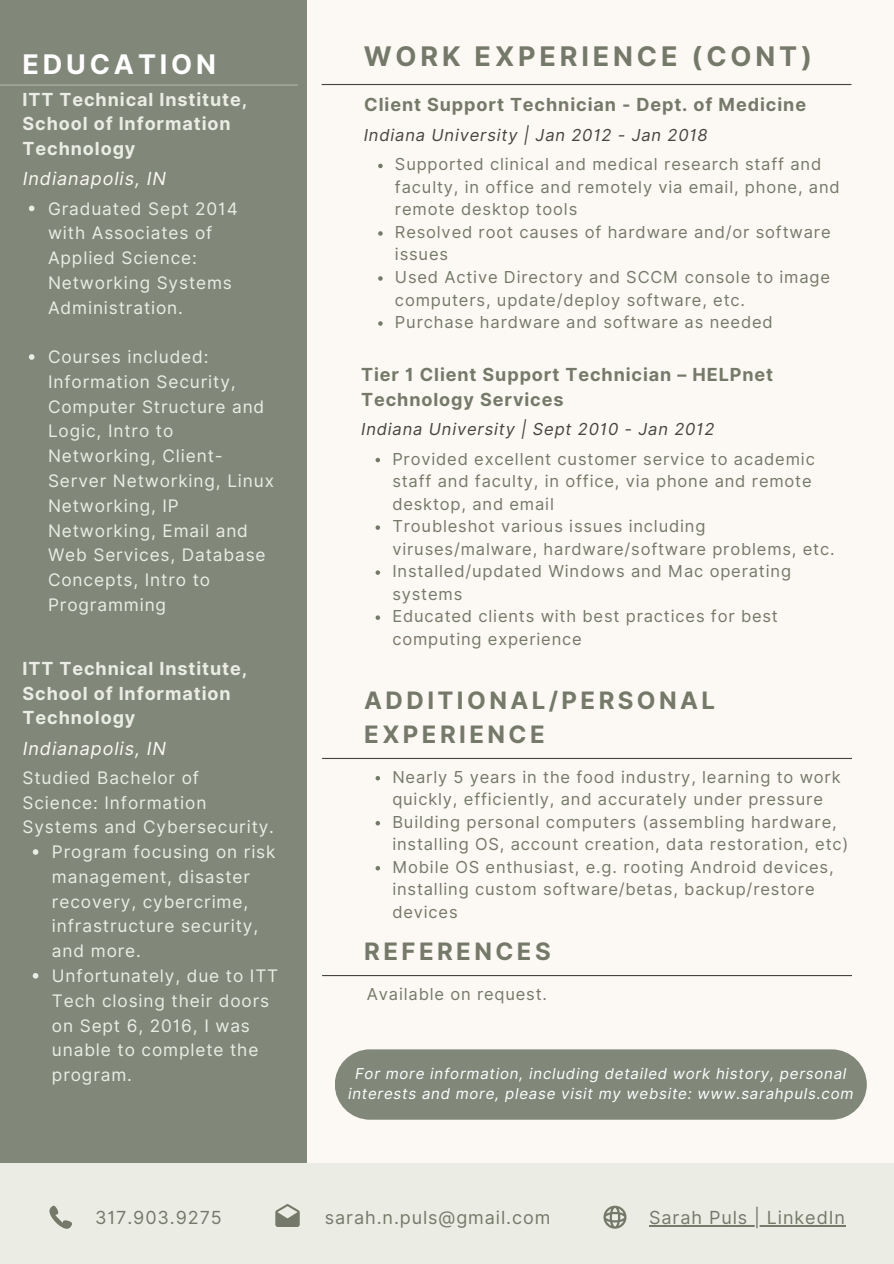
<style>
.page{position:relative;width:894px;height:1264px;background:#fff}
.page>*{position:absolute;margin:0;border:0;box-sizing:border-box;transform-origin:0 0}
.t1{font:700 27px "Inter";letter-spacing:.14em;color:#757969}
.t2{font:700 27px "Inter";letter-spacing:.14em;color:#fff}
.t3{font:700 24px/33.8px "Inter";letter-spacing:.145em;color:#757969}
.t4{font:700 18px/24.8px "Inter";letter-spacing:.05em;color:#ebede5}
.t5{font:700 18px/24.8px "Inter";letter-spacing:.05em;color:#757969}
.t6{font:18px "Inter";letter-spacing:.05em;color:#757969}
.t7{font:italic 18px "Inter";letter-spacing:.05em;color:#fcf9f4}
.t8{font:17.25px/24.8px "Inter";letter-spacing:.05em;color:#ebede5}
.t9{font:16.5px/22.5px "Inter";letter-spacing:.05em;color:#757969}
.t10{font:italic 16.5px "Inter";letter-spacing:.05em;color:#444440}
.t11{font:italic 15px/20.2px "Inter";letter-spacing:.05em;color:#fff;text-align:center}
</style>
<div class="page">
<div style="left:0;top:0;width:893px;height:1263px;background:#fcf9f4"></div>
<div style="left:0;top:0;width:306px;height:1263px;background:#81887a"></div>
<hr style="left:0;top:84px;width:298px;height:2px;background:#b2b6a4">
<hr style="left:321px;top:84px;width:530px;height:1px;background:#444440">
<div style="left:0;top:1163px;width:893px;height:100px;background:#ebede5"></div>
<svg style="left:275px;top:1203px;width:25px;height:23px"></svg>
<svg style="left:603px;top:1205px;width:22px;height:23px"></svg>
<svg style="left:49px;top:1205px;width:23px;height:23px"></svg>
<hr style="left:322px;top:758px;width:529px;height:1px;background:#444440">
<hr style="left:322px;top:975px;width:529px;height:1px;background:#444440">
<div style="left:335px;top:1049px;width:531px;height:70px;background:#81887a;border-radius:35px"></div>
<hr style="left:649px;top:1224px;width:196px;height:1px;background:#757969">
<svg style="left:29px;top:206px;width:5px;height:5px"></svg>
<svg style="left:29px;top:354px;width:5px;height:6px"></svg>
<svg style="left:378px;top:164px;width:4px;height:4px"></svg>
<svg style="left:378px;top:231px;width:4px;height:5px"></svg>
<svg style="left:378px;top:276px;width:4px;height:5px"></svg>
<svg style="left:378px;top:321px;width:4px;height:5px"></svg>
<svg style="left:375px;top:458px;width:5px;height:4px"></svg>
<svg style="left:375px;top:525px;width:5px;height:5px"></svg>
<svg style="left:375px;top:570px;width:5px;height:5px"></svg>
<svg style="left:375px;top:615px;width:5px;height:5px"></svg>
<svg style="left:33px;top:849px;width:5px;height:5px"></svg>
<svg style="left:33px;top:973px;width:5px;height:5px"></svg>
<svg style="left:375px;top:776px;width:5px;height:4px"></svg>
<svg style="left:375px;top:821px;width:5px;height:4px"></svg>
<svg style="left:375px;top:866px;width:5px;height:4px"></svg>
<h1 class="t2" style="left:22px;top:48px;width:195px">EDUCATION</h1>
<p class="t4" style="left:23px;top:87px;width:226px">ITT Technical Institute,<br>School of Information<br>Technology</p>
<p class="t7" style="left:23px;top:168px;width:145px">Indianapolis, IN</p>
<p class="t8" style="left:48px;top:196px;width:191px">Graduated Sept 2014 with Associates of<br>Applied Science:<br>Networking Systems<br>Administration.</p>
<p class="t8" style="left:48px;top:344px;width:227px">Courses included:<br>Information Security,<br>Computer Structure and<br>Logic, Intro to<br>Networking, Client-<br>Server Networking, Linux<br>Networking, IP<br>Networking, Email and<br>Web Services, Database<br>Concepts, Intro to<br>Programming</p>
<p class="t4" style="left:23px;top:656px;width:226px">ITT Technical Institute,<br>School of Information<br>Technology</p>
<p class="t7" style="left:23px;top:737px;width:145px">Indianapolis, IN</p>
<p class="t8" style="left:23px;top:765px;width:178px">Studied Bachelor of</p>
<p class="t8" style="left:23px;top:790px;width:185px">Science: Information</p>
<p class="t8" style="left:23px;top:814px;width:253px">Systems and Cybersecurity.</p>
<p class="t8" style="left:52px;top:839px;width:225px">Program focusing on risk</p>
<p class="t8" style="left:52px;top:864px;width:200px">management, disaster</p>
<p class="t8" style="left:52px;top:889px;width:198px">recovery, cybercrime,</p>
<p class="t8" style="left:52px;top:913px;width:208px">infrastructure security,</p>
<p class="t8" style="left:52px;top:938px;width:90px">and more.</p>
<p class="t8" style="left:52px;top:963px;width:228px">Unfortunately, due to ITT</p>
<p class="t8" style="left:52px;top:988px;width:219px">Tech closing their doors</p>
<p class="t8" style="left:52px;top:1012px;width:199px">on Sept 6, 2016, I was</p>
<p class="t8" style="left:52px;top:1037px;width:208px">unable to complete the</p>
<p class="t8" style="left:52px;top:1062px;width:82px">program.</p>
<h1 class="t1" style="left:363px;top:40px;width:450px">WORK EXPERIENCE (CONT)</h1>
<p class="t5" style="left:364px;top:92px;width:443px">Client Support Technician - Dept. of Medicine</p>
<p class="t10" style="left:363px;top:125px;width:345px">Indiana University | Jan 2012 - Jan 2018</p>
<p class="t9" style="left:395px;top:153px;width:446px">Supported clinical and medical research staff and faculty, in office and remotely via email, phone, and remote desktop tools<br>Resolved root causes of hardware and/or software issues<br>Used Active Directory and SCCM console to image computers, update/deploy software, etc.<br>Purchase hardware and software as needed</p>
<p class="t5" style="left:361px;top:362px;width:413px">Tier 1 Client Support Technician – HELPnet<br>Technology Services</p>
<p class="t10" style="left:361px;top:419px;width:354px">Indiana University | Sept 2010 - Jan 2012</p>
<p class="t9" style="left:392px;top:447px;width:443px">Provided excellent customer service to academic staff and faculty, in office, via phone and remote desktop, and email<br>Troubleshot various issues including viruses/malware, hardware/software problems, etc.<br>Installed/updated Windows and Mac operating systems<br>Educated clients with best practices for best computing experience</p>
<h2 class="t3" style="left:364px;top:683px;width:352px">ADDITIONAL/PERSONAL<br>EXPERIENCE</h2>
<p class="t9" style="left:392px;top:765px;width:457px">Nearly 5 years in the food industry, learning to work quickly, efficiently, and accurately under pressure Building personal computers (assembling hardware, installing OS, account creation, data restoration, etc)<br>Mobile OS enthusiast, e.g. rooting Android devices, installing custom software/betas, backup/restore devices</p>
<h2 class="t3" style="left:364px;top:934px;width:188px">REFERENCES</h2>
<p class="t9" style="left:367px;top:983px;width:182px">Available on request.</p>
<p class="t11" style="left:348px;top:1063px;width:507px">For more information, including detailed work history, personal interests and more, please visit my website: www.sarahpuls.com</p>
<p class="t6" style="left:95px;top:1206px;width:128px">317.903.9275</p>
<p class="t6" style="left:325px;top:1206px;width:227px">sarah.n.puls@gmail.com</p>
<p class="t6" style="left:649px;top:1206px;width:197px">Sarah Puls | LinkedIn</p>
</div>
